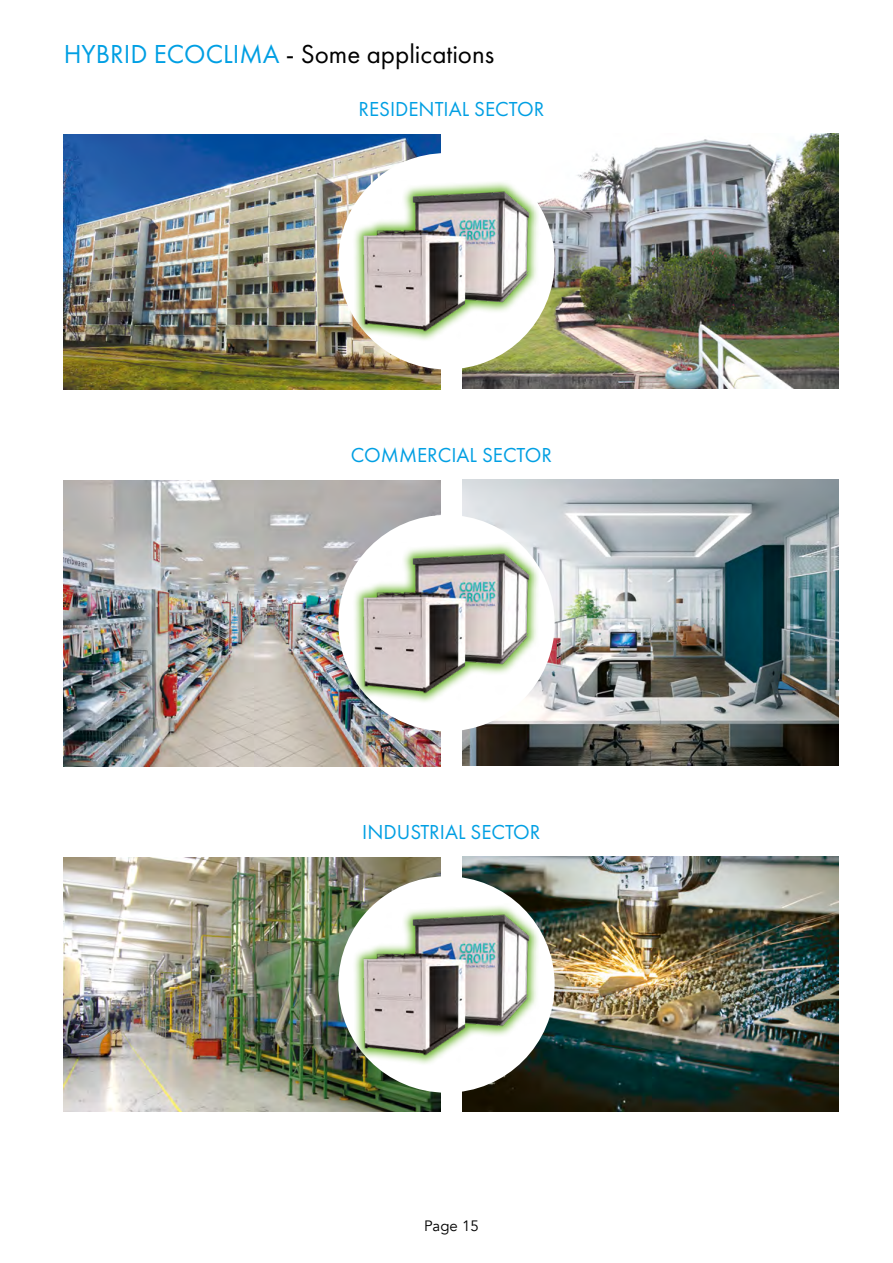
<style>
.page{position:relative;width:893px;height:1263px;background:#fff}
.page>*{position:absolute;margin:0;border:0;box-sizing:border-box;transform-origin:0 0}
.t1{font:27px "Futura PT";color:#000}
.t2{font:21px "Futura PT";color:#009fe3}
.t3{font:15px "Avenir";color:#000}
.s1{color:#009fe3}
</style>
<div class="page">
<img style="left:64px;top:134px;width:377px;height:255px">
<img style="left:462px;top:134px;width:377px;height:254px">
<img style="left:64px;top:480px;width:377px;height:286px">
<img style="left:462px;top:480px;width:377px;height:285px">
<img style="left:64px;top:857px;width:377px;height:255px">
<img style="left:462px;top:857px;width:377px;height:254px">
<div style="left:338px;top:153px;width:217px;height:216px;background:#fff;border-radius:50%"></div>
<svg style="left:352px;top:180px;width:188px;height:162px"></svg>
<img style="left:358px;top:188px;width:177px;height:147px">
<div style="left:338px;top:515px;width:217px;height:216px;background:#fff;border-radius:50%"></div>
<svg style="left:352px;top:542px;width:188px;height:162px"></svg>
<img style="left:358px;top:549px;width:177px;height:148px">
<div style="left:338px;top:876px;width:217px;height:217px;background:#fff;border-radius:50%"></div>
<svg style="left:352px;top:903px;width:188px;height:162px"></svg>
<img style="left:358px;top:911px;width:177px;height:147px">
<p class="t1" style="left:64px;top:38px;width:432px"><span class="s1">HYBRID ECOCLIMA</span> - Some applications</p>
<p class="t2" style="left:358px;top:96px;width:187px">RESIDENTIAL SECTOR</p>
<p class="t2" style="left:351px;top:442px;width:203px">COMMERCIAL SECTOR</p>
<p class="t2" style="left:362px;top:819px;width:180px">INDUSTRIAL SECTOR</p>
<p class="t3" style="left:424px;top:1216px;width:56px">Page 15</p>
</div>
